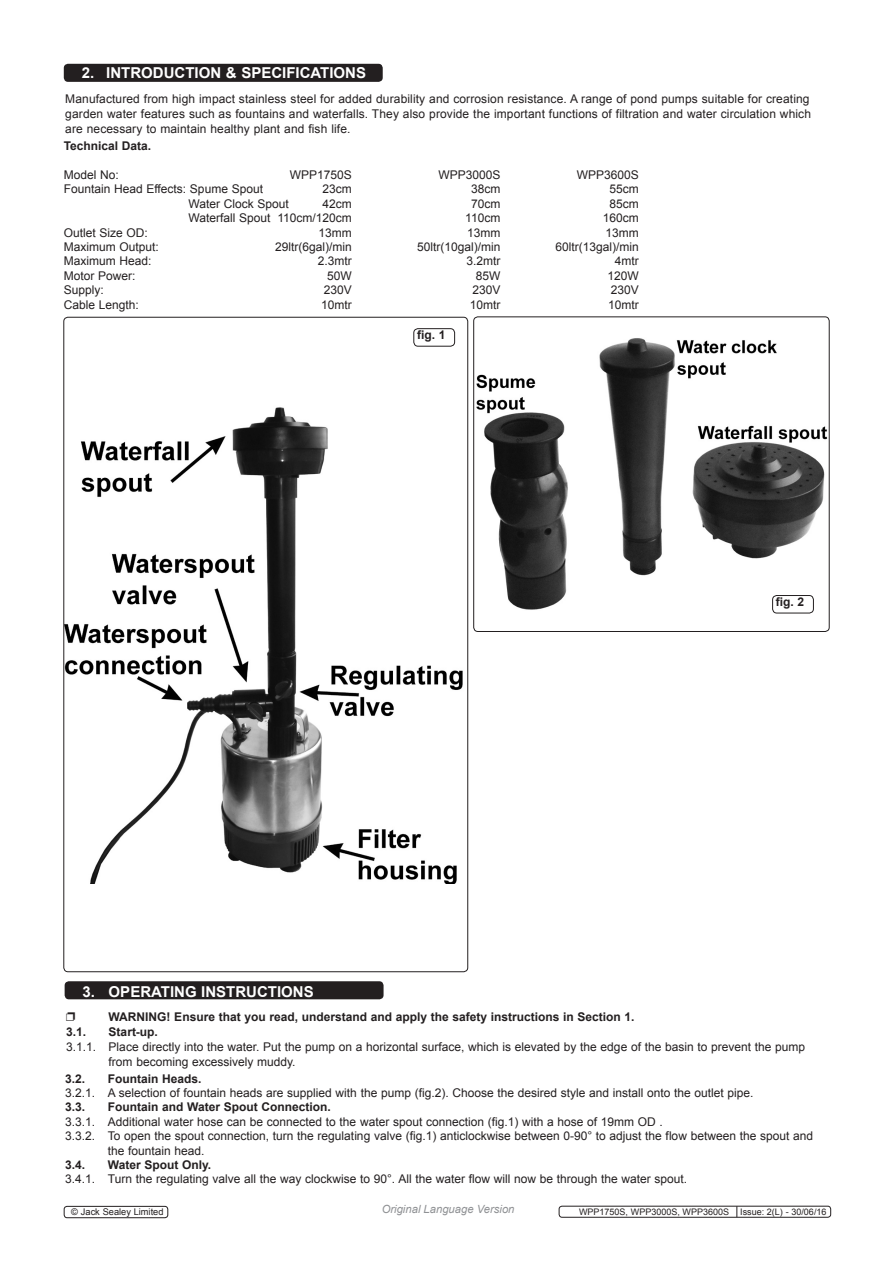
<style>
.page{position:relative;width:893px;height:1263px;background:#fff}
.page>*{position:absolute;margin:0;border:0;box-sizing:border-box;transform-origin:0 0}
.Chapter_Header{font:700 15px "Arial";color:#fff}
.t1{font:12px/15px "Arial";color:#231f20}
.t2{font:700 12px "Arial";color:#231f20}
.t3{font:italic 11.25px "Arial";color:#8f9194}
.t4{font:9.3px "Arial";color:#231f20}
.t5{font:9px "Arial";color:#231f20}
</style>
<div class="page">
<div style="left:64px;top:64px;width:319px;height:18px;background:#231f20;border-radius:4px"></div>
<div style="left:65px;top:981px;width:319px;height:18px;background:#231f20;border-radius:4px"></div>
<img style="left:65px;top:407px;width:398px;height:476px">
<img style="left:476px;top:338px;width:352px;height:272px">
<div style="left:473px;top:316px;width:357px;height:316px;border:1px solid #231f20;border-radius:4px"></div>
<div style="left:413px;top:328px;width:42px;height:19px;border:1px solid #231f20;border-radius:4px"></div>
<div style="left:772px;top:595px;width:42px;height:18px;border:1px solid #231f20;border-radius:4px"></div>
<div style="left:559px;top:1206px;width:272px;height:11px;border:1px solid #231f20;border-radius:3px"></div>
<div style="left:64px;top:1206px;width:104px;height:12px;border:1px solid #231f20;border-radius:3px"></div>
<p class="Chapter_Header" style="left:82px;top:63px;width:286px">2. INTRODUCTION &amp; SPECIFICATIONS</p>
<p class="t1" style="left:65px;top:92px;width:747px">Manufactured from high impact stainless steel for added durability and corrosion resistance. A range of pond pumps suitable for creating garden water features such as fountains and waterfalls. They also provide the important functions of filtration and water circulation which are necessary to maintain healthy plant and fish life.</p>
<p class="t2" style="left:64px;top:138px;width:89px">Technical Data.</p>
<p class="t1" style="left:64px;top:167px;width:57px">Model No:</p>
<p class="t1" style="left:290px;top:167px;width:64px">WPP1750S</p>
<p class="t1" style="left:438px;top:167px;width:64px">WPP3000S</p>
<p class="t1" style="left:577px;top:167px;width:64px">WPP3600S</p>
<p class="t1" style="left:64px;top:182px;width:201px">Fountain Head Effects: Spume Spout</p>
<p class="t1" style="left:323px;top:182px;width:31px">23cm</p>
<p class="t1" style="left:471px;top:182px;width:31px">38cm</p>
<p class="t1" style="left:609px;top:182px;width:31px">55cm</p>
<p class="t1" style="left:189px;top:196px;width:102px">Water Clock Spout</p>
<p class="t1" style="left:323px;top:196px;width:31px">42cm</p>
<p class="t1" style="left:471px;top:196px;width:31px">70cm</p>
<p class="t1" style="left:609px;top:196px;width:31px">85cm</p>
<p class="t1" style="left:189px;top:211px;width:165px">Waterfall Spout 110cm/120cm</p>
<p class="t1" style="left:465px;top:211px;width:37px">110cm</p>
<p class="t1" style="left:603px;top:211px;width:38px">160cm</p>
<p class="t1" style="left:64px;top:225px;width:86px">Outlet Size OD:</p>
<p class="t1" style="left:319px;top:225px;width:35px">13mm</p>
<p class="t1" style="left:467px;top:225px;width:35px">13mm</p>
<p class="t1" style="left:605px;top:225px;width:35px">13mm</p>
<p class="t1" style="left:64px;top:239px;width:97px">Maximum Output:</p>
<p class="t1" style="left:275px;top:239px;width:78px">29ltr(6gal)/min</p>
<p class="t1" style="left:417px;top:239px;width:85px">50ltr(10gal)/min</p>
<p class="t1" style="left:555px;top:239px;width:85px">60ltr(13gal)/min</p>
<p class="t1" style="left:64px;top:254px;width:89px">Maximum Head:</p>
<p class="t1" style="left:318px;top:254px;width:36px">2.3mtr</p>
<p class="t1" style="left:466px;top:254px;width:36px">3.2mtr</p>
<p class="t1" style="left:615px;top:254px;width:25px">4mtr</p>
<p class="t1" style="left:64px;top:268px;width:73px">Motor Power:</p>
<p class="t1" style="left:327px;top:268px;width:26px">50W</p>
<p class="t1" style="left:476px;top:268px;width:26px">85W</p>
<p class="t1" style="left:607px;top:268px;width:33px">120W</p>
<p class="t1" style="left:64px;top:283px;width:42px">Supply:</p>
<p class="t1" style="left:324px;top:283px;width:30px">230V</p>
<p class="t1" style="left:472px;top:283px;width:30px">230V</p>
<p class="t1" style="left:611px;top:283px;width:30px">230V</p>
<p class="t1" style="left:64px;top:297px;width:77px">Cable Length:</p>
<p class="t1" style="left:321px;top:297px;width:32px">10mtr</p>
<p class="t1" style="left:470px;top:297px;width:32px">10mtr</p>
<p class="t1" style="left:608px;top:297px;width:32px">10mtr</p>
<p class="t2" style="left:417px;top:327px;width:30px">fig. 1</p>
<p class="t2" style="left:776px;top:594px;width:30px">fig. 2</p>
<p class="Chapter_Header" style="left:83px;top:981px;width:233px">3. OPERATING INSTRUCTIONS</p>
<p class="t2" style="left:109px;top:1009px;width:527px">WARNING! Ensure that you read, understand and apply the safety instructions in Section 1.</p>
<p class="t2" style="left:66px;top:1024px;width:22px">3.1.</p>
<p class="t2" style="left:109px;top:1024px;width:51px">Start-up.</p>
<p class="t1" style="left:109px;top:1039px;width:698px;text-indent:-43px">3.1.1. Place directly into the water. Put the pump on a horizontal surface, which is elevated by the edge of the basin to prevent the pump from becoming excessively muddy.</p>
<p class="t2" style="left:65px;top:1070px;width:22px">3.2.</p>
<p class="t2" style="left:108px;top:1070px;width:95px">Fountain Heads.</p>
<p class="t1" style="left:65px;top:1085px;width:690px">3.2.1. A selection of fountain heads are supplied with the pump (fig.2). Choose the desired style and install onto the outlet pipe.</p>
<p class="t2" style="left:65px;top:1099px;width:22px">3.3.</p>
<p class="t2" style="left:108px;top:1099px;width:224px">Fountain and Water Spout Connection.</p>
<p class="t1" style="left:65px;top:1114px;width:599px">3.3.1. Additional water hose can be connected to the water spout connection (fig.1) with a hose of 19mm OD .</p>
<p class="t1" style="left:108px;top:1129px;width:707px;line-height:14.4px;text-indent:-43px">3.3.2. To open the spout connection, turn the regulating valve (fig.1) anticlockwise between 0-90° to adjust the flow between the spout and the fountain head.</p>
<p class="t2" style="left:65px;top:1157px;width:22px">3.4.</p>
<p class="t2" style="left:108px;top:1157px;width:105px">Water Spout Only.</p>
<p class="t1" style="left:65px;top:1172px;width:623px">3.4.1. Turn the regulating valve all the way clockwise to 90°. All the water flow will now be through the water spout.</p>
<p class="t4" style="left:71px;top:1206px;width:94px">© Jack Sealey Limited</p>
<p class="t3" style="left:382px;top:1202px;width:134px">Original Language Version</p>
<p class="t5" style="left:579px;top:1206px;width:249px">WPP1750S, WPP3000S, WPP3600S Issue: 2(L) - 30/06/16</p>
</div>
